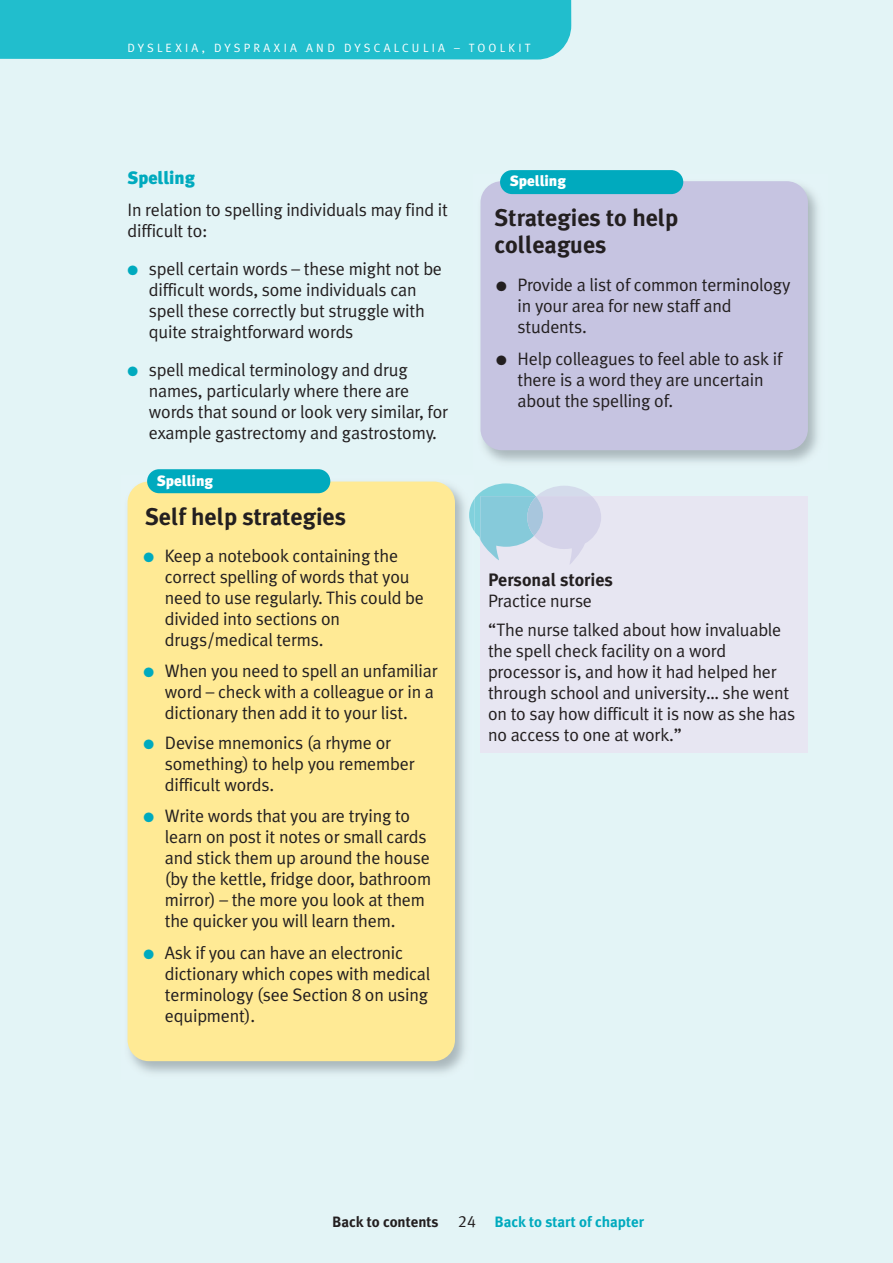
<style>
.page{position:relative;width:893px;height:1263px;background:#e3f4f6}
.page>*{position:absolute;margin:0;border:0;box-sizing:border-box;transform-origin:0 0}
.t1{font:700 24px/27px "Meta Plus";color:#231f20}
.t2{font:18px/21px "Meta Plus Normal";letter-spacing:-.01em;color:#231f20}
.t3{font:700 18px "Meta Plus";color:#231f20}
.t4{font:900 18px "Meta Plus";color:#00aabe}
.t5{font:16.5px "Meta Plus Normal Caps";color:#231f20}
.t6{font:700 15px "Meta Plus";color:#00aabe}
.t7{font:900 15px "Meta Plus";color:#fff}
.t8{font:700 15px "Meta Plus";color:#231f20}
.t9{font:12px "Meta Plus Normal";letter-spacing:.265em;color:#fff}
.s1{color:#00aabe}
</style>
<div class="page">
<div style="left:0;top:0;width:571px;height:60px;background:#21becd"></div>
<div style="left:480px;top:496px;width:328px;height:257px;background:#e7e6f2"></div>
<svg style="left:475px;top:483px;width:126px;height:81px"></svg>
<img style="left:127px;top:476px;width:338px;height:597px">
<img style="left:469px;top:498px;width:6px;height:34px">
<div style="left:128px;top:482px;width:327px;height:579px;background:#ffea95;border-radius:21px"></div>
<div style="left:147px;top:469px;width:183px;height:24px;background:#00aabe;border-radius:12px"></div>
<img style="left:482px;top:174px;width:336px;height:288px">
<div style="left:480px;top:181px;width:328px;height:269px;background:#c6c4e1;border-radius:21px"></div>
<div style="left:500px;top:170px;width:183px;height:24px;background:#00aabe;border-radius:12px"></div>
<p class="t9" style="left:128px;top:41px;width:405px">DYSLEXIA, DYSPRAXIA AND DYSCALCULIA – TOOLKIT</p>
<p class="t4" style="left:128px;top:167px;width:69px">Spelling</p>
<p class="t2" style="left:128px;top:199px;width:322px">In relation to spelling individuals may find it difficult to:</p>
<p class="t2" style="left:149px;top:258px;width:295px;text-indent:-21px"><span class="s1">●</span> spell certain words – these might not be difficult words, some individuals can spell these correctly but struggle with quite straightforward words</p>
<p class="t2" style="left:149px;top:359px;width:301px;text-indent:-21px"><span class="s1">●</span> spell medical terminology and drug names, particularly where there are words that sound or look very similar, for example gastrectomy and gastrostomy.</p>
<p class="t7" style="left:157px;top:472px;width:58px">Spelling</p>
<h1 class="t1" style="left:145px;top:503px;width:203px">Self help strategies</h1>
<p class="t2" style="left:165px;top:545px;width:261px;text-indent:-21px"><span class="s1">●</span> Keep a notebook containing the correct spelling of words that you need to use regularly. This could be divided into sections on drugs/medical terms.</p>
<p class="t2" style="left:165px;top:660px;width:274px;text-indent:-21px"><span class="s1">●</span> When you need to spell an unfamiliar word – check with a colleague or in a dictionary then add it to your list.</p>
<p class="t2" style="left:165px;top:733px;width:251px;text-indent:-21px"><span class="s1">●</span> Devise mnemonics (a rhyme or something) to help you remember difficult words.</p>
<p class="t2" style="left:165px;top:805px;width:268px;text-indent:-21px"><span class="s1">●</span> Write words that you are trying to learn on post it notes or small cards and stick them up around the house (by the kettle, fridge door, bathroom mirror) – the more you look at them the quicker you will learn them.</p>
<p class="t2" style="left:165px;top:942px;width:267px;text-indent:-21px"><span class="s1">●</span> Ask if you can have an electronic dictionary which copes with medical terminology (see Section 8 on using equipment).</p>
<p class="t7" style="left:510px;top:172px;width:58px">Spelling</p>
<h1 class="t1" style="left:495px;top:204px;width:185px">Strategies to help colleagues</h1>
<p class="t2" style="left:518px;top:275px;width:274px;text-indent:-21px">● Provide a list of common terminology in your area for new staff and students.</p>
<p class="t2" style="left:518px;top:348px;width:266px;text-indent:-21px">● Help colleagues to feel able to ask if there is a word they are uncertain about the spelling of.</p>
<p class="t3" style="left:488px;top:569px;width:127px">Personal stories</p>
<p class="t2" style="left:488px;top:586px;width:295px;line-height:29.5px">Practice nurse<br>“The nurse talked about how invaluable</p>
<p class="t2" style="left:488px;top:641px;width:309px">the spell check facility on a word processor is, and how it had helped her through school and university… she went on to say how difficult it is now as she has no access to one at work.”</p>
<p class="t8" style="left:332px;top:1213px;width:108px">Back to contents</p>
<p class="t6" style="left:495px;top:1213px;width:151px">Back to start of chapter</p>
<p class="t5" style="left:458px;top:1212px;width:19px">24</p>
</div>
